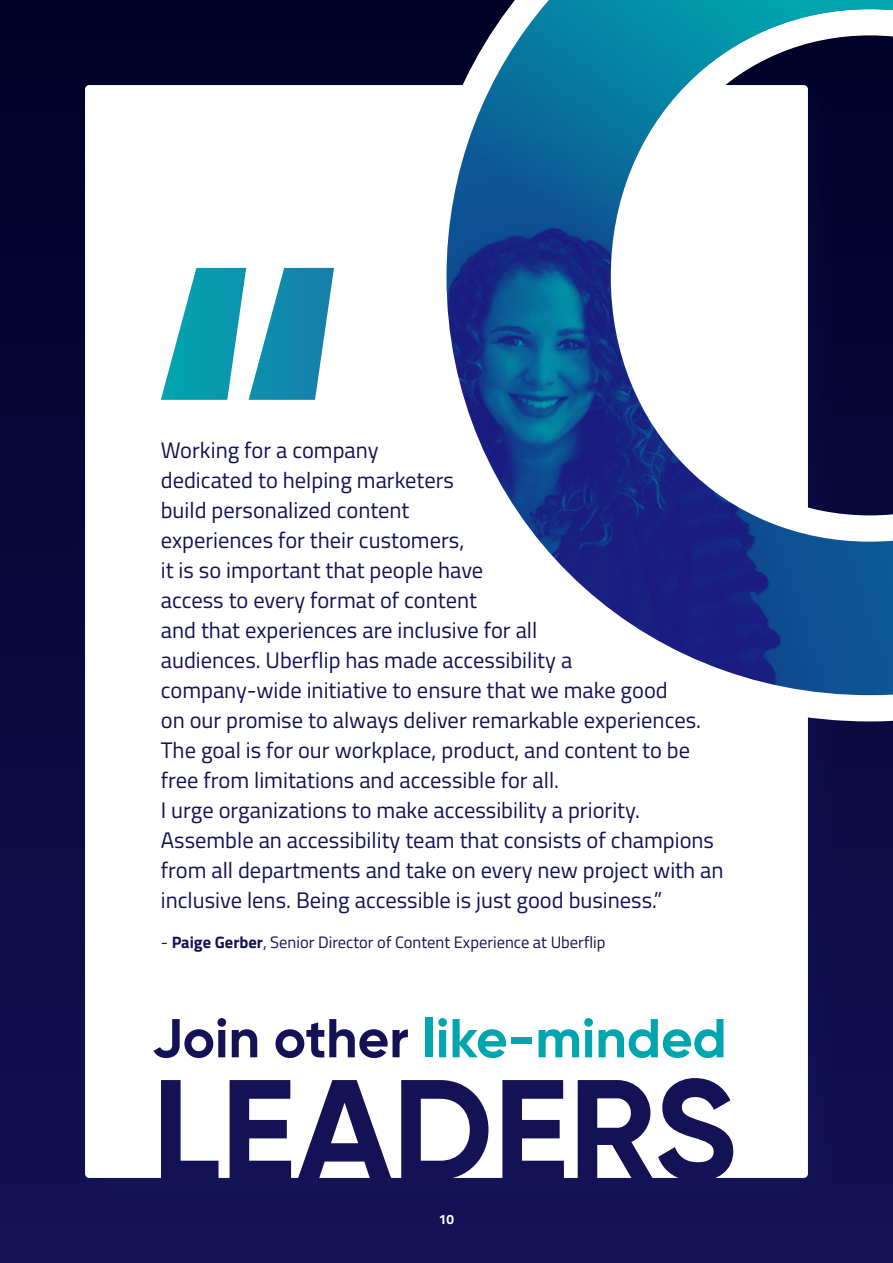
<style>
.page{position:relative;width:893px;height:1263px;background:#fff}
.page>*{position:absolute;margin:0;border:0;box-sizing:border-box;transform-origin:0 0}
.H1_big{font:700 141.9px "Gilroy";color:#141155}
.H1_big-2{font:700 54.6px "Gilroy";color:#00a5ae}
.Body_Text{font:22.5px/30px "Titillium Web";color:#141155}
.Body_Text-2{font:16.5px "Titillium Web";color:#141155}
.t1{font:700 13.5px "Titillium Web";color:#fff}
.s1{font-weight:700}
.s2{color:#141155}
</style>
<div class="page">
<div style="left:0;top:0;width:893px;height:1263px;background:linear-gradient(to bottom,#000026,#141155)"></div>
<div style="left:67px;top:67px;width:780px;height:1150px;background:#13317b;opacity:.15"></div>
<div style="left:85px;top:85px;width:723px;height:1093px;background:#fff;border-radius:4px"></div>
<svg style="left:394px;top:0;width:499px;height:748px"></svg>
<svg style="left:161px;top:268px;width:173px;height:132px"></svg>
<svg style="left:446px;top:0;width:447px;height:695px"></svg>
<p class="Body_Text" style="left:161px;top:434px;width:564px">Working for a company<br>dedicated to helping marketers<br>build personalized content<br>experiences for their customers,<br>it is so important that people have<br>access to every format of content<br>and that experiences are inclusive for all<br>audiences. Uberflip has made accessibility a<br>company-wide initiative to ensure that we make good<br>on our promise to always deliver remarkable experiences.<br>The goal is for our workplace, product, and content to be free from limitations and accessible for all.<br>I urge organizations to make accessibility a priority.<br>Assemble an accessibility team that consists of champions from all departments and take on every new project with an inclusive lens. Being accessible is just good business.”</p>
<p class="Body_Text-2" style="left:161px;top:930px;width:446px">- <span class="s1">Paige Gerber</span>, Senior Director of Content Experience at Uberflip</p>
<h1 class="H1_big-2" style="left:152px;top:1004px;width:576px"><span class="s2">Join other</span> like-minded</h1>
<h1 class="H1_big" style="left:152px;top:1041px;width:586px">LEADERS</h1>
<p class="t1" style="left:439px;top:1209px;width:17px">10</p>
</div>
